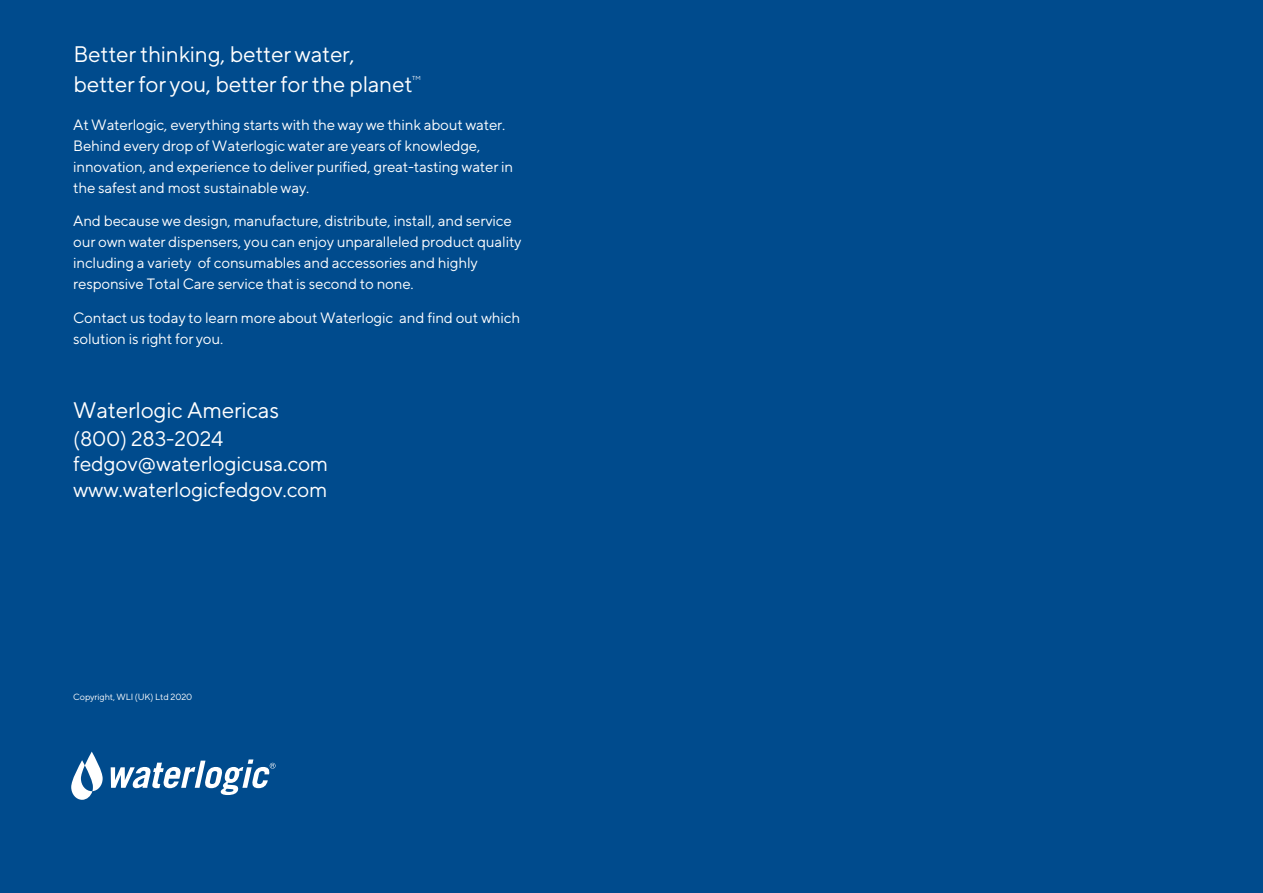
<style>
.page{position:relative;width:1263px;height:893px;background:#004b8d}
.page>*{position:absolute;margin:0;border:0;box-sizing:border-box;transform-origin:0 0}
.t1{font:22.5px/30px "TT Norms Pro";letter-spacing:-.01em;color:#fff}
.t2{font:21px/25.8px "TT Norms Pro";letter-spacing:-.01em;color:#fff}
.t3{font:15px/21px "TT Norms Pro";letter-spacing:-.01em;color:#fff}
.t4{font:9px "TT Norms Pro";letter-spacing:-.01em;color:#fff}
.t5{font:5.85px "TT Norms Pro";color:#fff}
</style>
<div class="page">
<svg style="left:71px;top:752px;width:32px;height:48px"></svg>
<svg style="left:111px;top:759px;width:164px;height:36px"></svg>
<h1 class="t1" style="left:74px;top:38px;width:340px">Better thinking, better water, better for you, better for the planet</h1>
<p class="t5" style="left:412px;top:74px;width:10px">TM</p>
<p class="t3" style="left:73px;top:113px;width:441px">At Waterlogic, everything starts with the way we think about water.<br>Behind every drop of Waterlogic water are years of knowledge, innovation, and experience to deliver purified, great-tasting water in the safest and most sustainable way.</p>
<p class="t3" style="left:73px;top:209px;width:450px">And because we design, manufacture, distribute, install, and service our own water dispensers, you can enjoy unparalleled product quality including a variety of consumables and accessories and highly responsive Total Care service that is second to none.</p>
<p class="t3" style="left:73px;top:307px;width:448px">Contact us today to learn more about Waterlogic and find out which solution is right for you.</p>
<h1 class="t1" style="left:73px;top:394px;width:207px">Waterlogic Americas</h1>
<h2 class="t2" style="left:73px;top:424px;width:257px">(800) 283-2024 fedgov@waterlogicusa.com www.waterlogicfedgov.com</h2>
<p class="t4" style="left:73px;top:690px;width:121px">Copyright, WLI (UK) Ltd 2020</p>
</div>
